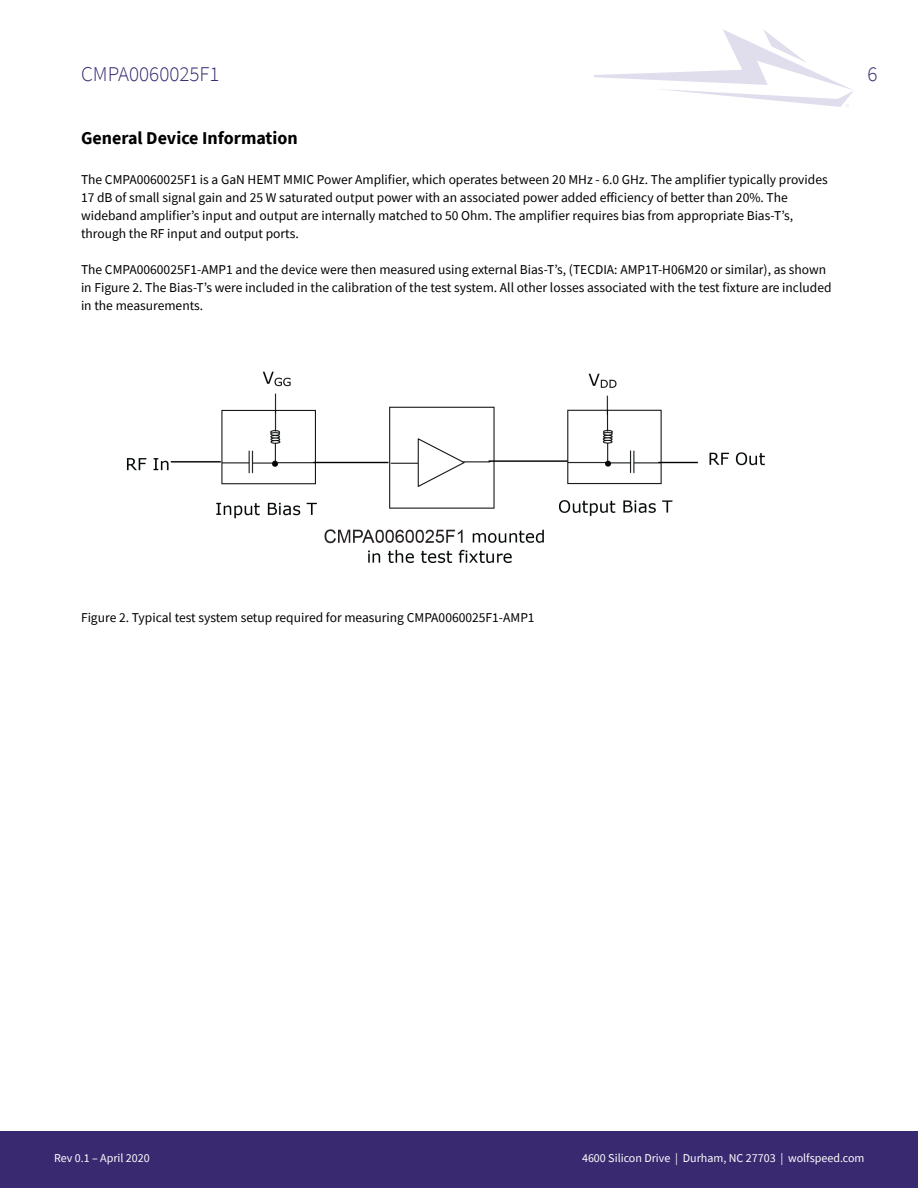
<style>
.page{position:relative;width:918px;height:1188px;background:#fff}
.page>*{position:absolute;margin:0;border:0;box-sizing:border-box;transform-origin:0 0}
.t1{font:300 21px "Source Sans Pro";color:#382970}
.Section{font:700 18px "Source Sans Pro";color:#000}
.t2{font:13.5px/18px "Source Sans Pro";color:#000}
.t3{font:12px "Source Sans Pro";color:#fff}
</style>
<div class="page">
<svg style="left:594px;top:29px;width:259px;height:78px"></svg>
<div style="left:0;top:1131px;width:918px;height:57px;background:#382970"></div>
<img style="left:126px;top:371px;width:639px;height:192px">
<h1 class="t1" style="left:81px;top:61px;width:140px">CMPA0060025F1</h1>
<h1 class="t1" style="left:867px;top:61px;width:12px">6</h1>
<p class="Section" style="left:81px;top:126px;width:218px">General Device Information</p>
<p class="t2" style="left:81px;top:171px;width:748px">The CMPA0060025F1 is a GaN HEMT MMIC Power Amplifier, which operates between 20 MHz - 6.0 GHz. The amplifier typically provides 17 dB of small signal gain and 25 W saturated output power with an associated power added efficiency of better than 20%. The wideband amplifier’s input and output are internally matched to 50 Ohm. The amplifier requires bias from appropriate Bias-T’s, through the RF input and output ports.</p>
<p class="t2" style="left:81px;top:261px;width:752px">The CMPA0060025F1-AMP1 and the device were then measured using external Bias-T’s, (TECDIA: AMP1T-H06M20 or similar), as shown in Figure 2. The Bias-T’s were included in the calibration of the test system. All other losses associated with the test fixture are included in the measurements.</p>
<p class="t2" style="left:81px;top:608px;width:455px">Figure 2. Typical test system setup required for measuring CMPA0060025F1-AMP1</p>
<p class="t3" style="left:54px;top:1150px;width:97px">Rev 0.1 – April 2020</p>
<p class="t3" style="left:582px;top:1150px;width:284px">4600 Silicon Drive | Durham, NC 27703 | wolfspeed.com</p>
</div>
